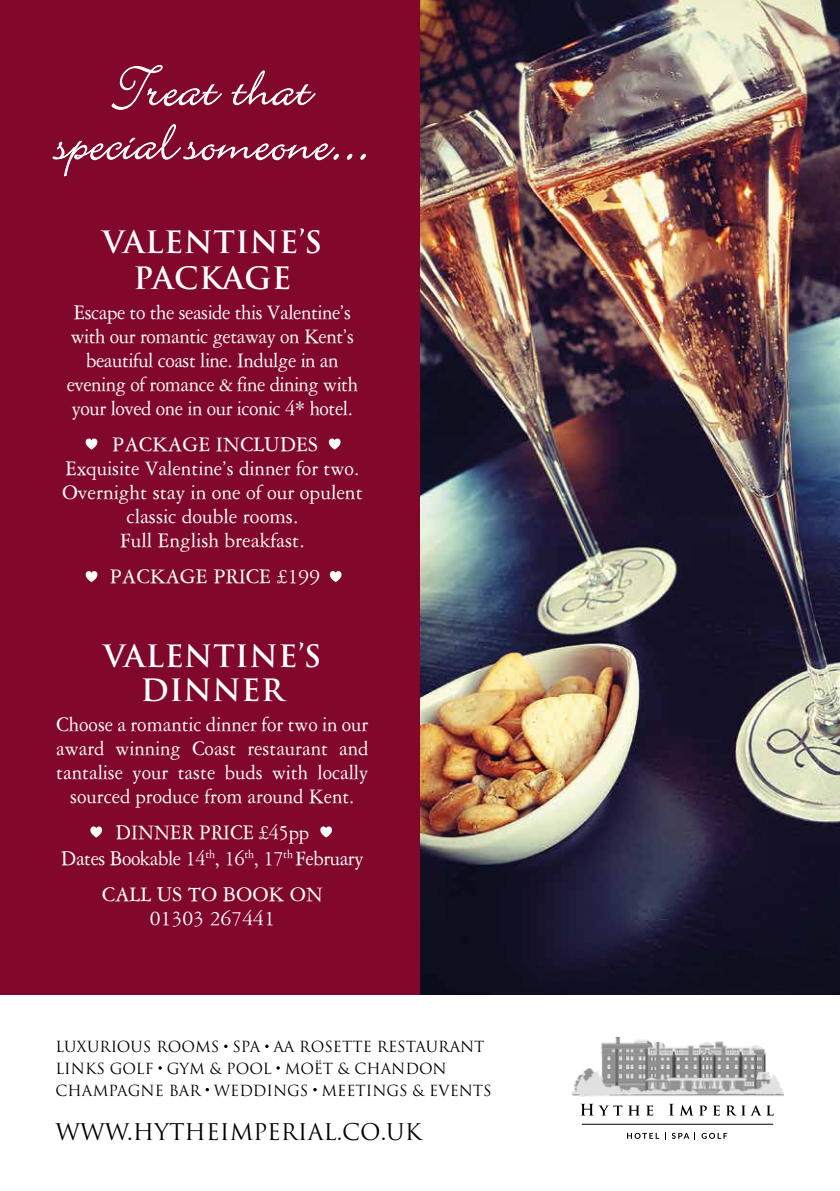
<style>
.page{position:relative;width:840px;height:1191px;background:#fff}
.page>*{position:absolute;margin:0;border:0;box-sizing:border-box;transform-origin:0 0}
.t1{font:63.2px/54px "Bickley Script Plain";letter-spacing:.02em;color:#fff;text-align:center}
.t2{font:700 30px/36px "Trajan";letter-spacing:.02em;color:#fff;text-align:center}
.t3{font:22.4px "Trajan";color:#000}
.t4{font:22px/24px "American Garamond BT";letter-spacing:-.02em;color:#fff;text-align:center;scale:.95 1}
.t5{font:22px/24px "American Garamond BT";color:#fff;text-align:center}
.t6{font:22px/24px "American Garamond BT";color:#fff;text-align:center;scale:.95 1}
.t7{font:15px/21.6px "Trajan Pro";color:#000}
</style>
<div class="page">
<img style="left:419px;top:0;width:420px;height:995px">
<div style="left:0;top:0;width:419px;height:994px;background:#81072b"></div>
<svg style="left:85px;top:571px;width:12px;height:11px"></svg>
<svg style="left:85px;top:438px;width:12px;height:11px"></svg>
<svg style="left:329px;top:571px;width:12px;height:11px"></svg>
<svg style="left:328px;top:438px;width:12px;height:11px"></svg>
<svg style="left:111px;top:65px;width:111px;height:45px"></svg>
<svg style="left:231px;top:70px;width:85px;height:36px"></svg>
<svg style="left:52px;top:124px;width:287px;height:53px"></svg>
<svg style="left:346px;top:154px;width:6px;height:6px"></svg>
<svg style="left:360px;top:154px;width:6px;height:6px"></svg>
<svg style="left:205px;top:1088px;width:4px;height:3px"></svg>
<img style="left:571px;top:1037px;width:211px;height:60px">
<svg style="left:580px;top:1103px;width:59px;height:12px"></svg>
<svg style="left:646px;top:1105px;width:7px;height:10px"></svg>
<svg style="left:669px;top:1103px;width:4px;height:12px"></svg>
<svg style="left:680px;top:1105px;width:26px;height:10px"></svg>
<svg style="left:713px;top:1105px;width:6px;height:10px"></svg>
<svg style="left:726px;top:1105px;width:47px;height:10px"></svg>
<svg style="left:627px;top:1132px;width:31px;height:6px"></svg>
<svg style="left:671px;top:1132px;width:24px;height:8px"></svg>
<svg style="left:701px;top:1132px;width:25px;height:6px"></svg>
<hr style="left:581px;top:1123px;width:191px;height:1px;background:#000">
<svg style="left:90px;top:826px;width:12px;height:11px"></svg>
<svg style="left:320px;top:826px;width:12px;height:11px"></svg>
<h1 class="t1" style="left:54px;top:56px;width:317px">Treat that special someone...</h1>
<h2 class="t2" style="left:102px;top:224px;width:221px">VALENTINE’S<br>PACKAGE</h2>
<p class="t4" style="left:67px;top:299px;width:308px">Escape to the seaside this Valentine’s with our romantic getaway on Kent’s beautiful coast line. Indulge in an evening of romance &amp; fine dining with your loved one in our iconic 4* hotel.</p>
<p class="t5" style="left:62px;top:431px;width:302px">PACKAGE INCLUDES<br>Exquisite Valentine’s dinner for two.<br>Overnight stay in one of our opulent classic double rooms.<br>Full English breakfast.</p>
<p class="t5" style="left:110px;top:563px;width:212px">PACKAGE PRICE £199</p>
<h2 class="t2" style="left:104px;top:639px;width:219px;line-height:34px">VALENTINE’S<br>DINNER</h2>
<p class="t6" style="left:56px;top:711px;width:330px">Choose a romantic dinner for two in our award winning Coast restaurant and tantalise your taste buds with locally sourced produce from around Kent.</p>
<p class="t4" style="left:61px;top:818px;width:320px;line-height:26px">DINNER PRICE £45pp<br>Dates Bookable 14<sup>th</sup>, 16<sup>th</sup>, 17<sup>th</sup> February</p>
<p class="t5" style="left:102px;top:881px;width:222px">CALL US TO BOOK ON<br>01303 267441</p>
<p class="t7" style="left:55px;top:1036px;width:437px">LUXURIOUS ROOMS SPA AA ROSETTE RESTAURANT<br>LINKS GOLF GYM &amp; POOL MOËT &amp; CHANDON<br>CHAMPAGNE BAR WEDDINGS MEETINGS &amp; EVENTS</p>
<p class="t3" style="left:55px;top:1118px;width:367px">WWW.HYTHEIMPERIAL.CO.UK</p>
</div>
